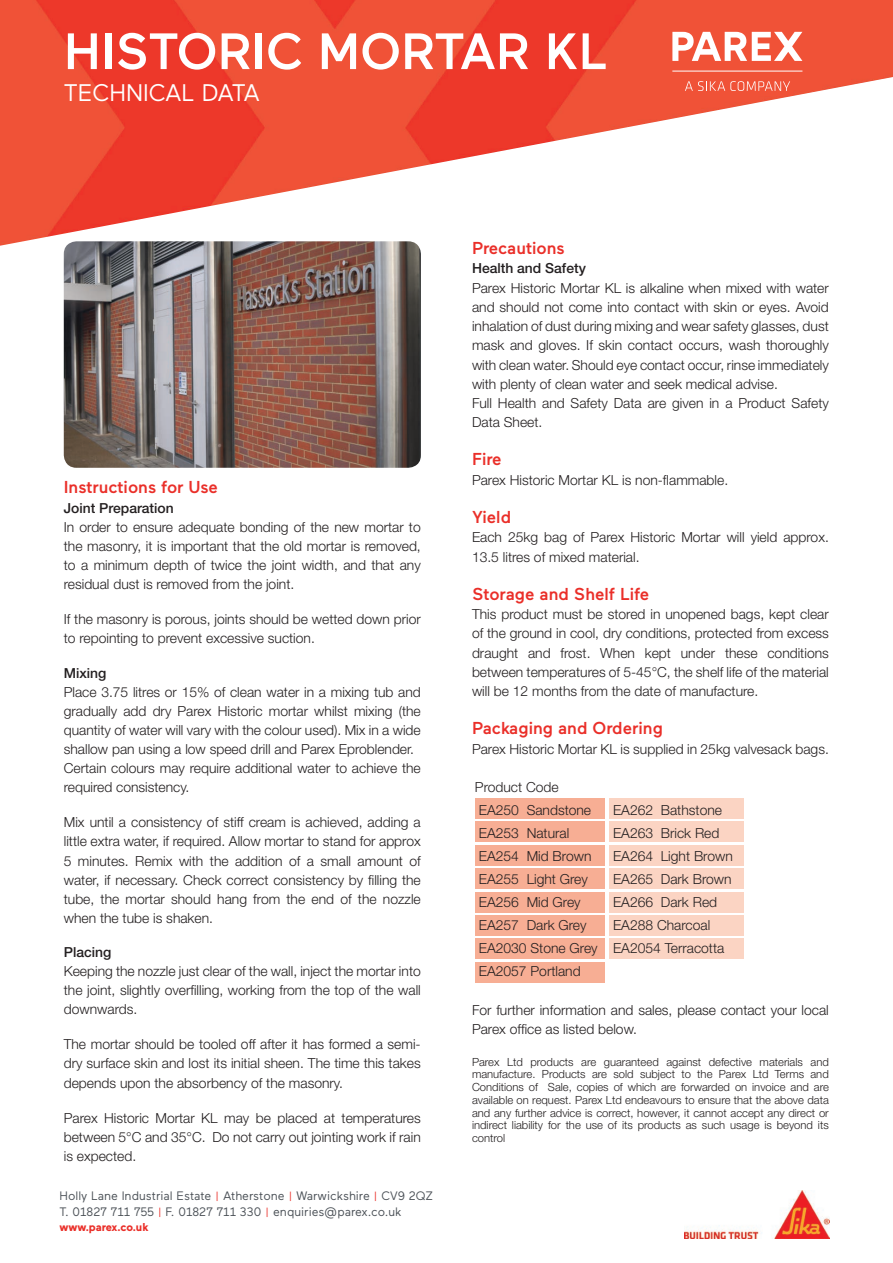
<style>
.page{position:relative;width:893px;height:1263px;background:#fff}
.page>*{position:absolute;margin:0;border:0;box-sizing:border-box;transform-origin:0 0}
.t1{font:500 51px "Maax";color:#fff}
.t2{font:24px "Maax";color:#fff}
.t3{font:500 17.25px "Maax";color:#ea2f29}
.t4{font:300 13.8px/19px "Helvetica Neue";color:#231f20}
.t5{font:500 13.8px "Helvetica Neue";color:#231f20}
.t6{font:12.3px/16.2px "Maax";color:#4b5157}
.t7{font:700 11.4px "Maax";letter-spacing:-.005em;color:#ea2f29}
.t8{font:300 11.25px/12.8px "Helvetica Neue";color:#231f20;text-align:justify}
.s1{font-size:10.5px;color:#ea2f29}
</style>
<div class="page">
<div style="left:476px;top:939px;width:129px;height:20px;background:#f7ae94"></div>
<div style="left:476px;top:962px;width:129px;height:20px;background:#f7ae94"></div>
<div style="left:609px;top:915px;width:135px;height:20px;background:#fbd4c3"></div>
<div style="left:609px;top:939px;width:135px;height:20px;background:#fbd4c3"></div>
<div style="left:609px;top:868px;width:135px;height:21px;background:#fbd4c3"></div>
<div style="left:609px;top:892px;width:135px;height:20px;background:#fbd4c3"></div>
<div style="left:476px;top:868px;width:129px;height:21px;background:#f7ae94"></div>
<div style="left:476px;top:892px;width:129px;height:20px;background:#f7ae94"></div>
<div style="left:476px;top:915px;width:129px;height:20px;background:#f7ae94"></div>
<div style="left:609px;top:798px;width:135px;height:21px;background:#fbd4c3"></div>
<div style="left:609px;top:822px;width:135px;height:20px;background:#fbd4c3"></div>
<div style="left:609px;top:845px;width:135px;height:20px;background:#fbd4c3"></div>
<div style="left:476px;top:798px;width:129px;height:21px;background:#f7ae94"></div>
<div style="left:476px;top:822px;width:129px;height:20px;background:#f7ae94"></div>
<div style="left:476px;top:845px;width:129px;height:20px;background:#f7ae94"></div>
<img style="left:0;top:0;width:893px;height:246px">
<img style="left:64px;top:241px;width:357px;height:227px">
<svg style="left:685px;top:81px;width:105px;height:10px"></svg>
<hr style="left:672px;top:71px;width:130px;height:1px;background:#fff">
<svg style="left:672px;top:32px;width:130px;height:29px"></svg>
<img style="left:685px;top:1190px;width:144px;height:48px">
<h1 class="t1" style="left:64px;top:18px;width:545px">HISTORIC MORTAR KL</h1>
<h2 class="t2" style="left:64px;top:77px;width:198px">TECHNICAL DATA</h2>
<p class="t3" style="left:64px;top:476px;width:156px">Instructions for Use</p>
<p class="t5" style="left:64px;top:499px;width:112px">Joint Preparation</p>
<p class="t4" style="left:64px;top:517px;width:359px;text-align:justify">In order to ensure adequate bonding of the new mortar to the masonry, it is important that the old mortar is removed, to a minimum depth of twice the joint width, and that any residual dust is removed from the joint.</p>
<p class="t4" style="left:64px;top:610px;width:359px">If the masonry is porous, joints should be wetted down prior to repointing to prevent excessive suction.</p>
<p class="t5" style="left:64px;top:664px;width:44px">Mixing</p>
<p class="t4" style="left:64px;top:682px;width:359px">Place 3.75 litres or 15% of clean water in a mixing tub and gradually add dry Parex Historic mortar whilst mixing (the quantity of water will vary with the colour used). Mix in a wide shallow pan using a low speed drill and Parex Eproblender.<br>Certain colours may require additional water to achieve the required consistency.</p>
<p class="t4" style="left:64px;top:813px;width:359px;text-align:justify">Mix until a consistency of stiff cream is achieved, adding a little extra water, if required. Allow mortar to stand for approx 5 minutes. Remix with the addition of a small amount of water, if necessary. Check correct consistency by filling the tube, the mortar should hang from the end of the nozzle when the tube is shaken.</p>
<p class="t5" style="left:64px;top:943px;width:49px">Placing</p>
<p class="t4" style="left:64px;top:961px;width:359px;text-align:justify">Keeping the nozzle just clear of the wall, inject the mortar into the joint, slightly overfilling, working from the top of the wall downwards.</p>
<p class="t4" style="left:64px;top:1035px;width:358px;text-align:justify">The mortar should be tooled off after it has formed a semi&shy;dry surface skin and lost its initial sheen. The time this takes depends upon the absorbency of the masonry.</p>
<p class="t4" style="left:64px;top:1108px;width:358px;text-align:justify">Parex Historic Mortar KL may be placed at temperatures between 5°C and 35°C. Do not carry out jointing work if rain is expected.</p>
<p class="t6" style="left:60px;top:1187px;width:375px">Holly Lane Industrial Estate <span class="s1">|</span> Atherstone <span class="s1">|</span> Warwickshire <span class="s1">|</span> CV9 2QZ<br>T. 01827 711 755 <span class="s1">|</span> F. 01827 711 330 <span class="s1">|</span> enquiries@parex.co.uk</p>
<p class="t7" style="left:60px;top:1219px;width:91px">www.parex.co.uk</p>
<p class="t3" style="left:472px;top:237px;width:94px">Precautions</p>
<p class="t5" style="left:472px;top:260px;width:115px">Health and Safety</p>
<p class="t4" style="left:472px;top:278px;width:358px">Parex Historic Mortar KL is alkaline when mixed with water and should not come into contact with skin or eyes. Avoid inhalation of dust during mixing and wear safety glasses, dust mask and gloves. If skin contact occurs, wash thoroughly with clean water. Should eye contact occur, rinse immediately with plenty of clean water and seek medical advise.<br>Full Health and Safety Data are given in a Product Safety Data Sheet.</p>
<p class="t3" style="left:472px;top:448px;width:31px">Fire</p>
<p class="t4" style="left:472px;top:470px;width:258px">Parex Historic Mortar KL is non-flammable.</p>
<p class="t3" style="left:472px;top:506px;width:41px">Yield</p>
<p class="t4" style="left:472px;top:527px;width:358px">Each 25kg bag of Parex Historic Mortar will yield approx.<br>13.5 litres of mixed material.</p>
<p class="t3" style="left:472px;top:583px;width:179px">Storage and Shelf Life</p>
<p class="t4" style="left:472px;top:604px;width:358px;text-align:justify">This product must be stored in unopened bags, kept clear of the ground in cool, dry conditions, protected from excess draught and frost. When kept under these conditions between temperatures of 5-45°C, the shelf life of the material will be 12 months from the date of manufacture.</p>
<p class="t3" style="left:472px;top:717px;width:192px">Packaging and Ordering</p>
<p class="t4" style="left:472px;top:739px;width:358px">Parex Historic Mortar KL is supplied in 25kg valvesack bags.</p>
<p class="t4" style="left:475px;top:775px;width:118px;line-height:23px">Product Code<br>EA250 Sandstone</p>
<p class="t4" style="left:613px;top:800px;width:110px">EA262 Bathstone</p>
<p class="t4" style="left:479px;top:823px;width:92px">EA253 Natural</p>
<p class="t4" style="left:613px;top:823px;width:108px">EA263 Brick Red</p>
<p class="t4" style="left:479px;top:846px;width:114px">EA254 Mid Brown</p>
<p class="t4" style="left:613px;top:846px;width:121px">EA264 Light Brown</p>
<p class="t4" style="left:479px;top:869px;width:111px">EA255 Light Grey</p>
<p class="t4" style="left:613px;top:869px;width:120px">EA265 Dark Brown</p>
<p class="t4" style="left:479px;top:892px;width:103px">EA256 Mid Grey</p>
<p class="t4" style="left:613px;top:892px;width:106px">EA266 Dark Red</p>
<p class="t4" style="left:479px;top:915px;width:109px">EA257 Dark Grey</p>
<p class="t4" style="left:479px;top:913px;width:247px;line-height:23px;text-indent:134px">EA288 Charcoal<br>EA2030 Stone Grey EA2054 Terracotta<br>EA2057 Portland</p>
<p class="t4" style="left:472px;top:1000px;width:358px">For further information and sales, please contact your local<br>Parex office as listed below.</p>
<p class="t8" style="left:472px;top:1055px;width:358px">Parex Ltd products are guaranteed against defective materials and manufacture. Products are sold subject to the Parex Ltd Terms and Conditions of Sale, copies of which are forwarded on invoice and are available on request. Parex Ltd endeavours to ensure that the above data and any further advice is correct, however, it cannot accept any direct or indirect liability for the use of its products as such usage is beyond its control</p>
</div>
